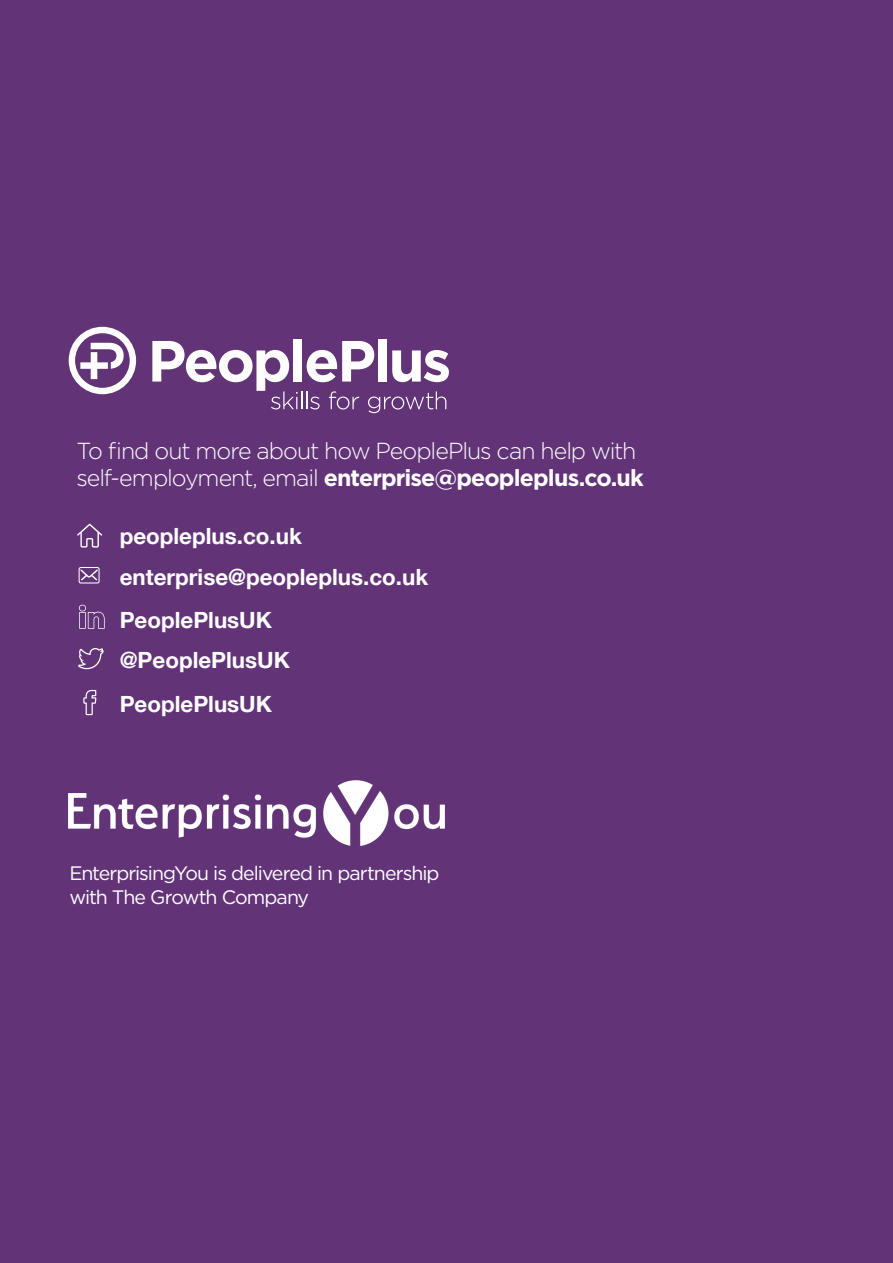
<style>
.page{position:relative;width:893px;height:1263px;background:#623477}
.page>*{position:absolute;margin:0;border:0;box-sizing:border-box;transform-origin:0 0}
.t1{font:300 23.1px/27.8px "Gotham";letter-spacing:-.045em;color:#fff}
.t2{font:700 22.35px "Helvetica Neue";color:#fff}
.t3{font:19.5px/23.4px "Gotham";letter-spacing:-.05em;color:#fff}
.s1{font-weight:700}
</style>
<div class="page">
<svg style="left:79px;top:605px;width:26px;height:24px"></svg>
<svg style="left:83px;top:690px;width:13px;height:25px"></svg>
<svg style="left:78px;top:648px;width:26px;height:21px"></svg>
<svg style="left:78px;top:567px;width:22px;height:17px"></svg>
<svg style="left:77px;top:524px;width:25px;height:23px"></svg>
<svg style="left:69px;top:327px;width:67px;height:67px"></svg>
<div style="left:294px;top:339px;width:8px;height:43px;background:#fff"></div>
<div style="left:378px;top:339px;width:9px;height:43px;background:#fff"></div>
<svg style="left:152px;top:341px;width:297px;height:72px"></svg>
<img style="left:68px;top:780px;width:377px;height:65px">
<p class="t1" style="left:76px;top:436px;width:569px">To find out more about how PeoplePlus can help with self-employment, email <span class="s1">enterprise@peopleplus.co.uk</span></p>
<p class="t2" style="left:120px;top:519px;width:184px">peopleplus.co.uk</p>
<p class="t2" style="left:120px;top:559px;width:310px">enterprise@peopleplus.co.uk</p>
<p class="t2" style="left:120px;top:602px;width:154px">PeoplePlusUK</p>
<p class="t2" style="left:120px;top:642px;width:172px">@PeoplePlusUK</p>
<p class="t2" style="left:120px;top:686px;width:154px">PeoplePlusUK</p>
<p class="t3" style="left:69px;top:861px;width:372px">EnterprisingYou is delivered in partnership with The Growth Company</p>
</div>
